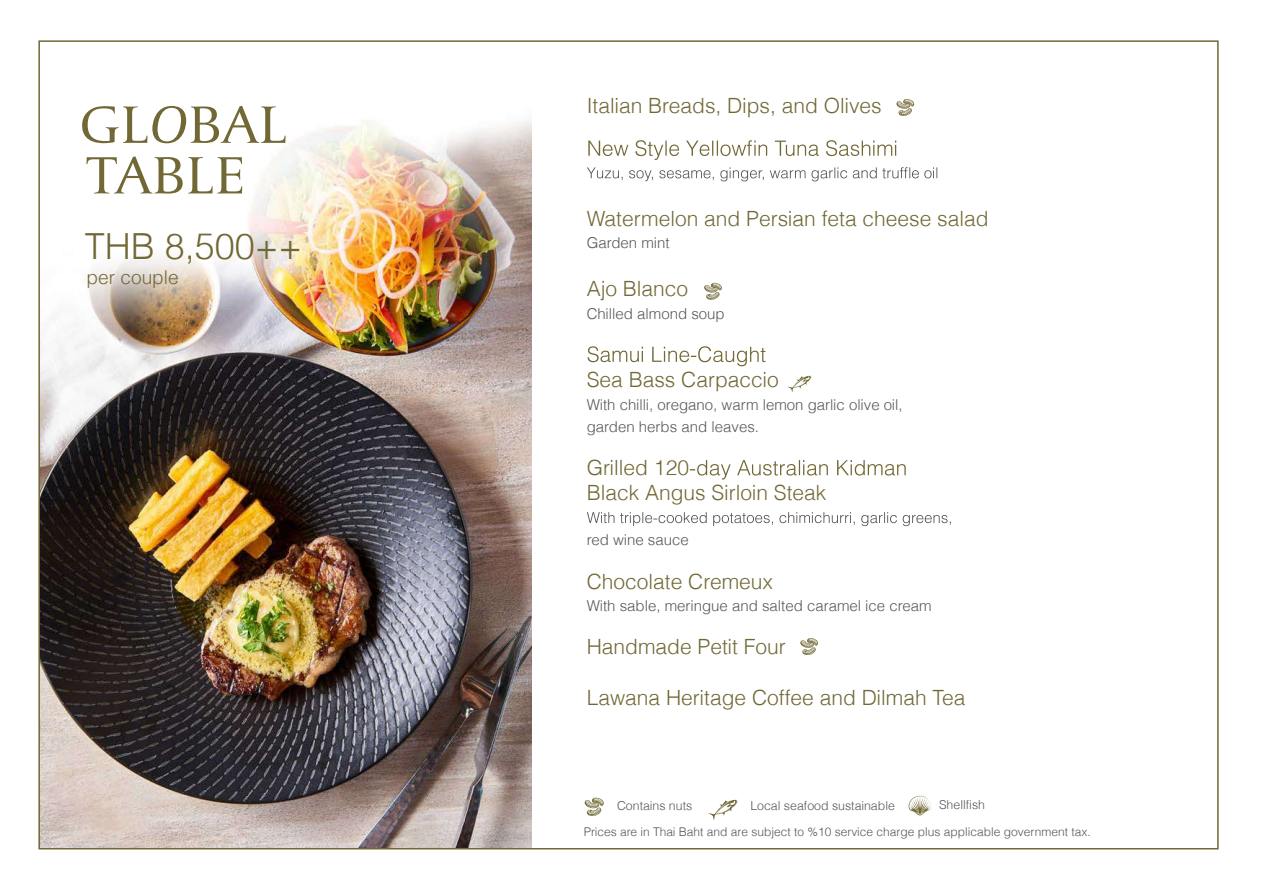
<style>
.page{position:relative;width:1263px;height:893px;background:#fff}
.page>*{position:absolute;margin:0;border:0;box-sizing:border-box;transform-origin:0 0}
.t1{font:300 55.35px/50.6px "Capitolium 2";color:#716835;scale:1.1 1}
.t2{font:300 36px "Helvetica";color:#716835}
.t3{font:300 21px/25.2px "Helvetica";color:#716835}
.t4{font:300 19.05px "Helvetica";color:#716835}
.t5{font:300 15px/22.5px "Helvetica";color:#54575a}
.t6{font:300 12.3px "Helvetica";color:#54575a}
.t7{font:300 12px "Helvetica";color:#54575a}
.s1{font-weight:400;font-style:italic}
</style>
<div class="page">
<img style="left:41px;top:120px;width:490px;height:726px">
<svg style="left:588px;top:140px;width:308px;height:20px"></svg>
<svg style="left:587px;top:167px;width:350px;height:14px"></svg>
<svg style="left:588px;top:346px;width:177px;height:20px"></svg>
<svg style="left:690px;top:460px;width:216px;height:19px"></svg>
<svg style="left:587px;top:512px;width:364px;height:14px"></svg>
<svg style="left:787px;top:376px;width:24px;height:17px"></svg>
<svg style="left:584px;top:798px;width:20px;height:18px"></svg>
<svg style="left:708px;top:800px;width:29px;height:20px"></svg>
<svg style="left:896px;top:99px;width:18px;height:17px"></svg>
<svg style="left:704px;top:283px;width:18px;height:17px"></svg>
<svg style="left:800px;top:638px;width:18px;height:17px"></svg>
<svg style="left:909px;top:796px;width:22px;height:19px"></svg>
<h1 class="t1" style="left:79px;top:98px;width:191px">GL<span class="s1">O</span>BAL<br>TABLE</h1>
<p class="t3" style="left:587px;top:91px;width:296px">Italian Breads, Dips, and Olives</p>
<p class="t3" style="left:587px;top:204px;width:403px">Watermelon and Persian feta cheese salad</p>
<p class="t5" style="left:587px;top:231px;width:84px">Garden mint</p>
<p class="t3" style="left:587px;top:275px;width:103px">Ajo Blanco</p>
<p class="t5" style="left:587px;top:301px;width:140px">Chilled almond soup</p>
<h2 class="t2" style="left:85px;top:215px;width:219px">THB 8,500++</h2>
<p class="t4" style="left:87px;top:261px;width:94px">per couple</p>
<p class="t3" style="left:587px;top:365px;width:194px">Sea Bass Carpaccio</p>
<p class="t5" style="left:587px;top:392px;width:318px">With chilli, oregano, warm lemon garlic olive oil, garden herbs and leaves.</p>
<p class="t3" style="left:587px;top:454px;width:241px">Grilled 120<br>Black Angus Sirloin Steak</p>
<p class="t5" style="left:587px;top:528px;width:104px">red wine sauce</p>
<p class="t3" style="left:587px;top:567px;width:188px">Chocolate Cremeux</p>
<p class="t5" style="left:587px;top:593px;width:346px">With sable, meringue and salted caramel ice cream</p>
<p class="t3" style="left:587px;top:633px;width:201px">Handmade Petit Four</p>
<p class="t3" style="left:587px;top:683px;width:380px">Lawana Heritage Coffee and Dilmah Tea</p>
<p class="t6" style="left:617px;top:795px;width:77px">Contains nuts</p>
<p class="t6" style="left:750px;top:795px;width:146px">Local seafood sustainable</p>
<p class="t6" style="left:939px;top:794px;width:47px">Shellfish</p>
<p class="t7" style="left:584px;top:821px;width:508px">Prices are in Thai Baht and are subject to %10 service charge plus applicable government tax.</p>
</div>
